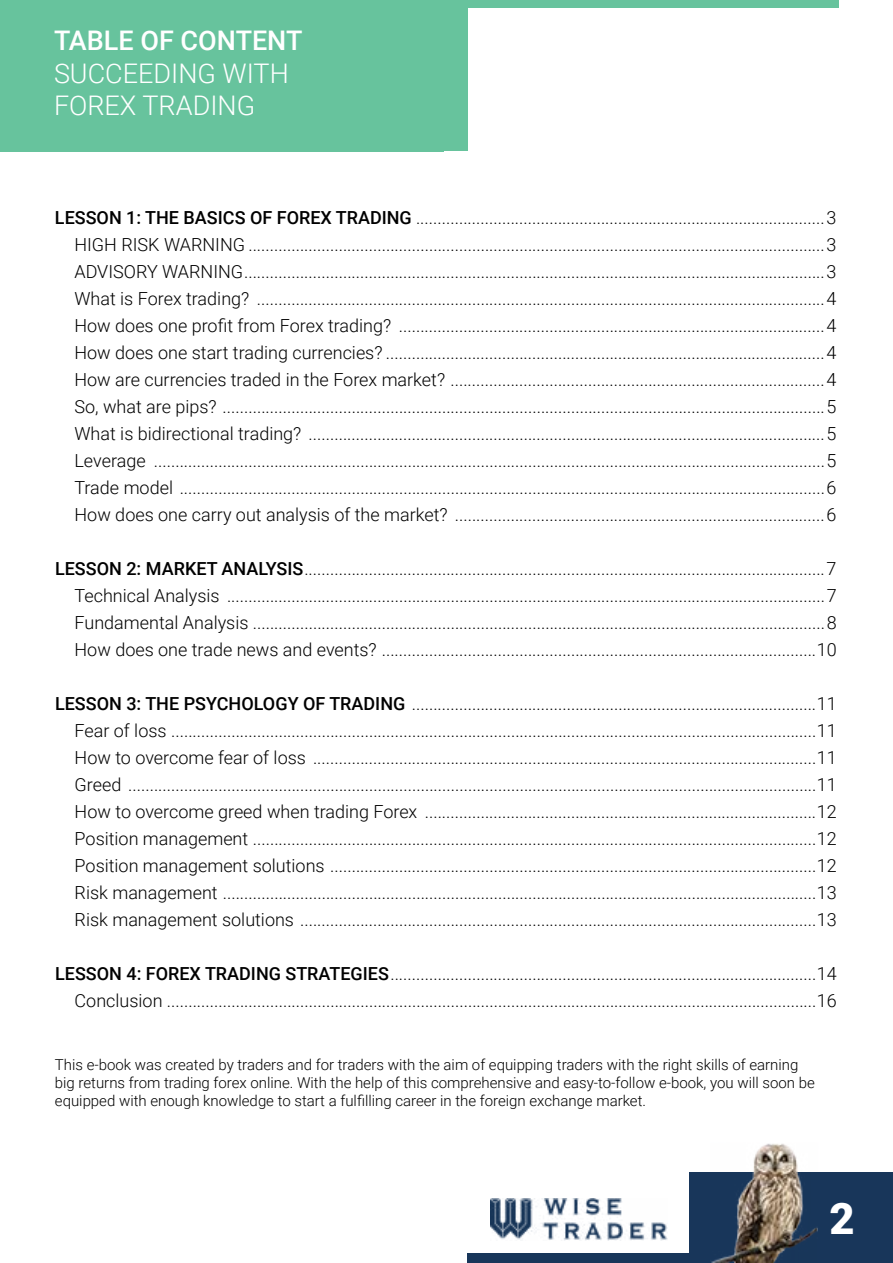
<style>
.page{position:relative;width:893px;height:1263px;background:#fff}
.page>*{position:absolute;margin:0;border:0;box-sizing:border-box;transform-origin:0 0}
.t1{font:900 43.5px "Roboto";color:#fff}
.t2{font:300 27px/32.4px "Roboto";color:#fff}
.t3{font:500 27px "Roboto";color:#fff}
.t4{font:300 18px/27px "Roboto";color:#000;text-align:justify}
.t5{font:300 15px/18px "Roboto";color:#000}
.s1{font-weight:500}
</style>
<div class="page">
<div style="left:467px;top:1254px;width:222px;height:9px;background:#18365a"></div>
<div style="left:689px;top:1173px;width:204px;height:90px;background:#18365a"></div>
<img style="left:710px;top:1143px;width:108px;height:120px">
<img style="left:490px;top:1198px;width:177px;height:42px">
<div style="left:0;top:0;width:467px;height:150px;background:#67c39d"></div>
<div style="left:445px;top:0;width:394px;height:8px;background:#67c39d"></div>
<h2 class="t3" style="left:54px;top:22px;width:250px">TABLE OF CONTENT</h2>
<h2 class="t2" style="left:54px;top:56px;width:236px">SUCCEEDING WITH<br>FOREX TRADING</h2>
<p class="t4" style="left:74px;top:203px;width:764px;text-indent:-19px"><span class="s1">LESSON 1: THE BASICS OF FOREX TRADING</span> ...............................................................................................3<br>HIGH RISK WARNING ......................................................................................................................................3<br>ADVISORY WARNING.......................................................................................................................................3<br>What is Forex trading? ....................................................................................................................................4<br>How does one profit from Forex trading? ...................................................................................................4<br>How does one start trading currencies? ......................................................................................................4<br>How are currencies traded in the Forex market? .......................................................................................4<br>So, what are pips? ............................................................................................................................................5<br>What is bidirectional trading? ........................................................................................................................5<br>Leverage ............................................................................................................................................................5<br>Trade model ......................................................................................................................................................6<br>How does one carry out analysis of the market? ......................................................................................6</p>
<p class="t4" style="left:75px;top:554px;width:764px;text-indent:-20px"><span class="s1">LESSON 2: MARKET ANALYSIS</span>.........................................................................................................................7<br>Technical Analysis ...........................................................................................................................................7<br>Fundamental Analysis .....................................................................................................................................8<br>How does one trade news and events? .....................................................................................................10</p>
<p class="t4" style="left:75px;top:689px;width:764px;text-indent:-19px"><span class="s1">LESSON 3: THE PSYCHOLOGY OF TRADING</span> ..............................................................................................11<br>Fear of loss ......................................................................................................................................................11<br>How to overcome fear of loss .....................................................................................................................11<br>Greed ................................................................................................................................................................11<br>How to overcome greed when trading Forex ...........................................................................................12<br>Position management ...................................................................................................................................12<br>Position management solutions .................................................................................................................12<br>Risk management ..........................................................................................................................................13<br>Risk management solutions ........................................................................................................................13</p>
<p class="t4" style="left:55px;top:959px;width:783px;text-align:right"><span class="s1">LESSON 4: FOREX TRADING STRATEGIES</span>...................................................................................................14<br>Conclusion .......................................................................................................................................................16</p>
<p class="t5" style="left:55px;top:1055px;width:761px">This e-book was created by traders and for traders with the aim of equipping traders with the right skills of earning big returns from trading forex online. With the help of this comprehensive and easy-to-follow e-book, you will soon be equipped with enough knowledge to start a fulfilling career in the foreign exchange market.</p>
<h1 class="t1" style="left:829px;top:1188px;width:27px">2</h1>
</div>
